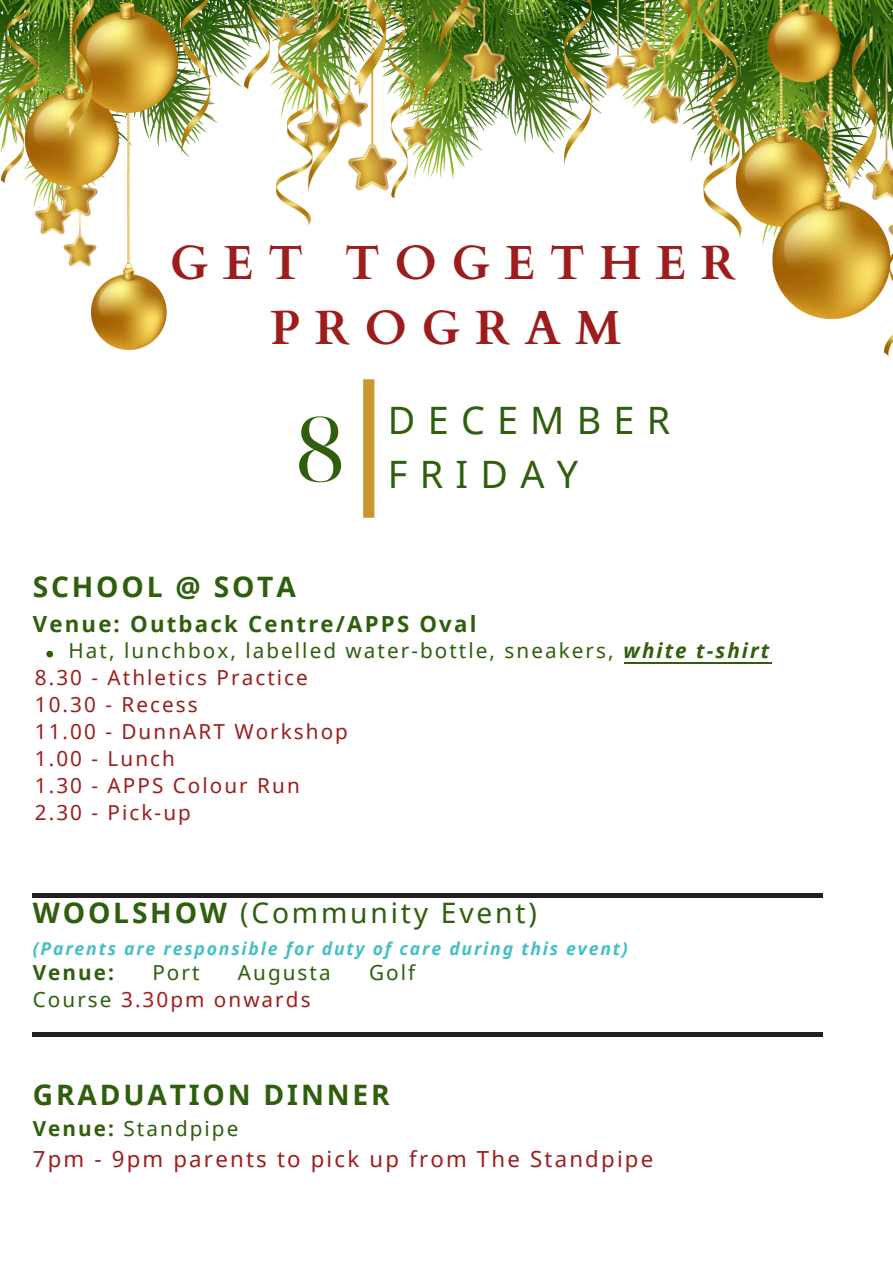
<style>
.page{position:relative;width:893px;height:1264px;background:#fff}
.page>*{position:absolute;margin:0;border:0;box-sizing:border-box;transform-origin:0 0}
.t1{font:89.7px "Noto Serif Display";color:#2f5e0c}
.t2{font:700 47.85px/65.2px "Cardo";letter-spacing:.3em;color:#9d1d1d;text-align:center}
.t3{font:37.65px/54px "Noto Sans";letter-spacing:.325em;color:#2f5e0c}
.t4{font:700 28.2px "Noto Sans";letter-spacing:.1em;color:#2f5e0c}
.t5{font:28.2px "Noto Sans";letter-spacing:.1em;color:#2f5e0c}
.t6{font:22.2px "Noto Sans";letter-spacing:.1em;color:#9d1d1d}
.t7{font:700 22.2px "Noto Sans";letter-spacing:.1em;color:#2f5e0c}
.t8{font:20.7px "Noto Sans";letter-spacing:.1em;color:#9d1d1d}
.t9{font:20.7px "Noto Sans";letter-spacing:.1em;color:#2f5e0c}
.t10{font:700 20.7px "Noto Sans";letter-spacing:.1em;color:#2f5e0c}
.t11{font:italic 700 17.7px "Noto Sans";letter-spacing:.1em;color:#44c0c5}
.s1{font-weight:700;font-style:italic}
.s2{font-weight:700}
.s3{color:#2f5e0c}
</style>
<div class="page">
<div style="left:363px;top:379px;width:11px;height:138px;background:#c59830"></div>
<img style="left:704px;top:0;width:188px;height:355px">
<img style="left:592px;top:0;width:134px;height:198px">
<img style="left:0;top:0;width:167px;height:349px">
<img style="left:134px;top:0;width:458px;height:225px">
<svg style="left:46px;top:651px;width:7px;height:6px"></svg>
<hr style="left:33px;top:893px;width:789px;height:4px;background:#231f20">
<hr style="left:33px;top:1032px;width:789px;height:4px;background:#231f20">
<hr style="left:623px;top:662px;width:148px;height:1px;background:#2f5e0c">
<p class="t2" style="left:170px;top:231px;width:568px">GET TOGETHER<br>PROGRAM</p>
<p class="t1" style="left:295px;top:385px;width:52px">8</p>
<p class="t3" style="left:388px;top:392px;width:284px">DECEMBER<br>FRIDAY</p>
<p class="t4" style="left:33px;top:567px;width:264px">SCHOOL @ SOTA</p>
<p class="t7" style="left:33px;top:608px;width:445px">Venue: Outback Centre/APPS Oval</p>
<p class="t9" style="left:69px;top:636px;width:702px">Hat, lunchbox, labelled water-bottle, sneakers, <span class="s1">white t-shirt</span></p>
<p class="t8" style="left:35px;top:663px;width:274px">8.30 - Athletics Practice</p>
<p class="t8" style="left:35px;top:690px;width:164px">10.30 - Recess</p>
<p class="t8" style="left:35px;top:717px;width:314px">11.00 - DunnART Workshop</p>
<p class="t8" style="left:35px;top:744px;width:141px">1.00 - Lunch</p>
<p class="t8" style="left:35px;top:771px;width:266px">1.30 - APPS Colour Run</p>
<p class="t8" style="left:35px;top:798px;width:157px">2.30 - Pick-up</p>
<p class="t5" style="left:33px;top:893px;width:505px"><span class="s2">WOOLSHOW</span> (Community Event)</p>
<p class="t11" style="left:33px;top:935px;width:596px">(Parents are responsible for duty of care during this event)</p>
<p class="t10" style="left:33px;top:957px;width:83px">Venue:</p>
<p class="t9" style="left:152px;top:957px;width:49px">Port</p>
<p class="t9" style="left:238px;top:957px;width:94px">Augusta</p>
<p class="t9" style="left:369px;top:957px;width:48px">Golf</p>
<p class="t8" style="left:33px;top:984px;width:279px"><span class="s3">Course</span> 3.30pm onwards</p>
<p class="t4" style="left:33px;top:1074px;width:358px">GRADUATION DINNER</p>
<p class="t9" style="left:33px;top:1114px;width:207px"><span class="s2">Venue:</span> Standpipe</p>
<p class="t6" style="left:33px;top:1143px;width:622px">7pm - 9pm parents to pick up from The Standpipe</p>
</div>
